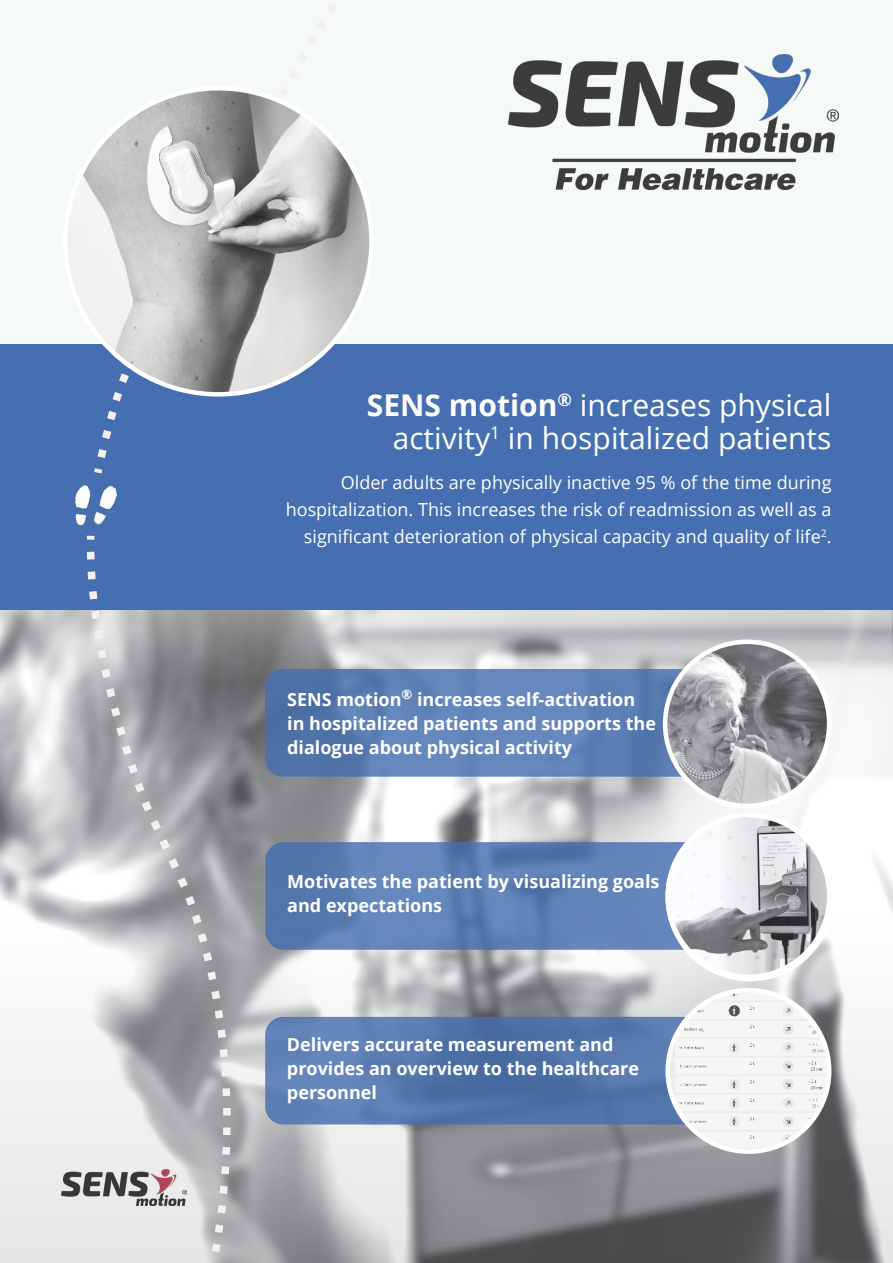
<style>
.page{position:relative;width:893px;height:1263px;background:#f5f9f7}
.page>*{position:absolute;margin:0;border:0;box-sizing:border-box;transform-origin:0 0}
.t1{font:30px/33px "Open Sans";color:#fff;text-align:right}
.t2{font:700 18px/24px "Open Sans";color:#fff}
.t3{font:18px/27px "Open Sans";color:#fff;text-align:right}
.s1{font-weight:700}
</style>
<div class="page">
<img style="left:0;top:610px;width:893px;height:273px">
<svg style="left:0;top:883px;width:893px;height:380px"></svg>
<svg style="left:0;top:610px;width:892px;height:84px;background:#c6c6c8"></svg>
<div style="left:0;top:344px;width:893px;height:266px;background:#456fb0"></div>
<svg style="left:265px;top:842px;width:473px;height:108px;background:#5d7fb5"></svg>
<img style="left:62px;top:1169px;width:21px;height:37px">
<svg style="left:222px;top:610px;width:26px;height:653px;background:#9a9b9d"></svg>
<svg style="left:83px;top:535px;width:139px;height:728px"></svg>
<img style="left:83px;top:91px;width:286px;height:303px">
<svg style="left:265px;top:669px;width:473px;height:108px;background:#5d7fb5"></svg>
<img style="left:74px;top:485px;width:44px;height:41px">
<img style="left:665px;top:642px;width:164px;height:164px;border-radius:82px">
<div style="left:663px;top:639px;width:168px;height:169px;border:4px solid #fff;border-radius:50%"></div>
<svg style="left:265px;top:1017px;width:473px;height:107px;background:#5577ad"></svg>
<img style="left:668px;top:990px;width:161px;height:162px">
<div style="left:665px;top:988px;width:166px;height:166px;border:4px solid #fff;border-radius:50%"></div>
<img style="left:508px;top:54px;width:331px;height:135px">
<img style="left:668px;top:815px;width:161px;height:162px">
<div style="left:665px;top:813px;width:166px;height:166px;border:4px solid #fff;border-radius:50%"></div>
<p class="t1" style="left:367px;top:388px;width:466px"><span class="s1">SENS motion</span><sup>®</sup> increases physical activity<sup>1</sup> in hospitalized patients</p>
<p class="t3" style="left:286px;top:468px;width:547px">Older adults are physically inactive 95 % of the time during hospitalization. This increases the risk of readmission as well as a significant deterioration of physical capacity and quality of life<sup>2</sup>.</p>
<p class="t2" style="left:287px;top:687px;width:370px">SENS motion<sup>®</sup> increases self-activation in hospitalized patients and supports the dialogue about physical activity</p>
<p class="t2" style="left:287px;top:869px;width:374px">Motivates the patient by visualizing goals and expectations</p>
<p class="t2" style="left:287px;top:1032px;width:354px">Delivers accurate measurement and provides an overview to the healthcare personnel</p>
</div>
